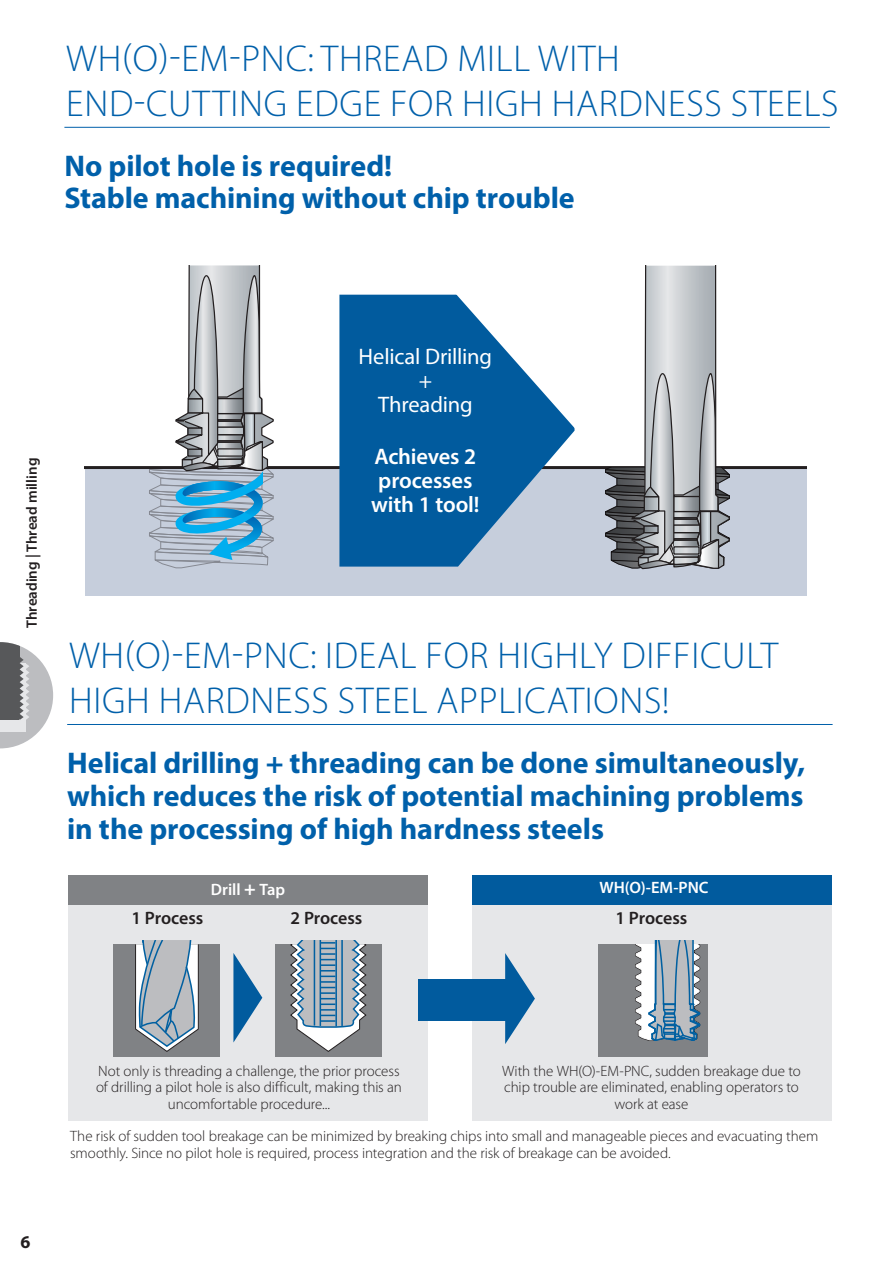
<style>
.page{position:relative;width:893px;height:1263px;background:#fff}
.page>*{position:absolute;margin:0;border:0;box-sizing:border-box;transform-origin:0 0}
.t1{font:300 37.5px "Myriad Pro";letter-spacing:.02em;color:#0060aa}
.t2{font:700 30px/33px "Myriad Pro";letter-spacing:-.005em;color:#0060aa;text-align:justify}
.t3{font:600 22.5px "Myriad Pro";letter-spacing:-.01em;color:#fff}
.t4{font:22.5px "Myriad Pro";letter-spacing:-.01em;color:#fff}
.t5{font:600 18px "Myriad Pro";letter-spacing:-.005em;color:#231f20}
.t6{font:700 18px "Myriad Pro";color:#231f20}
.t7{font:600 16.5px "Myriad Pro";color:#fff}
.ノーマル{font:300 15px/16.5px "Myriad Pro";letter-spacing:-.005em;color:#231f20;text-align:center}
.t8{font:600 15px "Myriad Pro";color:#231f20}
.s1{font-weight:700;font-size:19.5px}
</style>
<div class="page">
<svg style="left:0;top:646px;width:53px;height:102px"></svg>
<div style="left:0;top:657px;width:18px;height:62px;background:#57585a"></div>
<div style="left:0;top:642px;width:20px;height:15px;background:#57585a"></div>
<hr style="left:64px;top:127px;width:766px;height:1px;background:#0060aa">
<div style="left:85px;top:467px;width:371px;height:129px;background:#c6cedc"></div>
<hr style="left:85px;top:466px;width:371px;height:3px;background:#231f20">
<svg style="left:149px;top:265px;width:125px;height:303px"></svg>
<div style="left:434px;top:467px;width:373px;height:129px;background:#c6cedc"></div>
<hr style="left:434px;top:466px;width:373px;height:3px;background:#231f20">
<div style="left:339px;top:295px;width:114px;height:272px;background:#015b9e"></div>
<svg style="left:453px;top:265px;width:284px;height:305px"></svg>
<div style="left:69px;top:876px;width:359px;height:244px;background:#e6e7e9"></div>
<div style="left:472px;top:876px;width:359px;height:244px;background:#e6e7e9"></div>
<hr style="left:67px;top:724px;width:766px;height:1px;background:#0060aa">
<div style="left:114px;top:944px;width:106px;height:113px;background:#808285"></div>
<svg style="left:135px;top:940px;width:64px;height:112px;background:#a7b2bb"></svg>
<div style="left:275px;top:944px;width:106px;height:113px;background:#808285"></div>
<svg style="left:290px;top:940px;width:77px;height:112px"></svg>
<div style="left:598px;top:944px;width:109px;height:113px;background:#808285"></div>
<svg style="left:635px;top:940px;width:66px;height:101px;background:#9fb1bf"></svg>
<div style="left:68px;top:875px;width:360px;height:29px;background:#808285"></div>
<div style="left:472px;top:875px;width:360px;height:29px;background:#015b9e"></div>
<svg style="left:505px;top:953px;width:30px;height:91px"></svg>
<svg style="left:233px;top:953px;width:29px;height:89px"></svg>
<div style="left:418px;top:979px;width:90px;height:41px;background:#015b9e"></div>
<p class="t1" style="left:66px;top:38px;width:555px">WH(O)-EM-PNC: THREAD MILL WITH</p>
<p class="t1" style="left:66px;top:83px;width:774px">END-CUTTING EDGE FOR HIGH HARDNESS STEELS</p>
<p class="t2" style="left:64px;top:148px;width:329px">No pilot hole is required!</p>
<p class="t2" style="left:64px;top:180px;width:512px">Stable machining without chip trouble</p>
<p class="t8" style="left:22px;top:628px;width:172px;rotate:-90deg">Threading | Thread milling</p>
<p class="t4" style="left:359px;top:343px;width:135px">Helical Drilling</p>
<p class="t4" style="left:419px;top:367px;width:15px">+</p>
<p class="t4" style="left:378px;top:391px;width:96px">Threading</p>
<p class="t3" style="left:374px;top:442px;width:103px">Achieves 2</p>
<p class="t3" style="left:378px;top:466px;width:96px">processes</p>
<p class="t3" style="left:371px;top:490px;width:110px">with 1 tool!</p>
<p class="t1" style="left:69px;top:635px;width:711px">WH(O)-EM-PNC: IDEAL FOR HIGHLY DIFFICULT</p>
<p class="t1" style="left:69px;top:680px;width:602px">HIGH HARDNESS STEEL APPLICATIONS!</p>
<p class="t2" style="left:67px;top:746px;width:739px">Helical drilling + threading can be done simultaneously, which reduces the risk of potential machining problems in the processing of high hardness steels</p>
<p class="t7" style="left:211px;top:879px;width:76px">Drill <span class="s1">+</span> Tap</p>
<p class="t7" style="left:599px;top:877px;width:111px">WH(O)-EM-PNC</p>
<p class="t5" style="left:132px;top:906px;width:73px">1 Process</p>
<p class="t5" style="left:291px;top:906px;width:73px">2 Process</p>
<p class="t5" style="left:616px;top:906px;width:73px">1 Process</p>
<p class="t6" style="left:21px;top:1230px;width:11px">6</p>
<p class="ノーマル" style="left:96px;top:1063px;width:307px">Not only is threading a challenge, the prior process of drilling a pilot hole is also difficult, making this an uncomfortable procedure...</p>
<p class="ノーマル" style="left:70px;top:1128px;width:750px;text-align:left">The risk of sudden tool breakage can be minimized by breaking chips into small and manageable pieces and evacuating them smoothly. Since no pilot hole is required, process integration and the risk of breakage can be avoided.</p>
<p class="ノーマル" style="left:502px;top:1063px;width:300px">With the WH(O)-EM-PNC, sudden breakage due to chip trouble are eliminated, enabling operators to work at ease</p>
</div>
